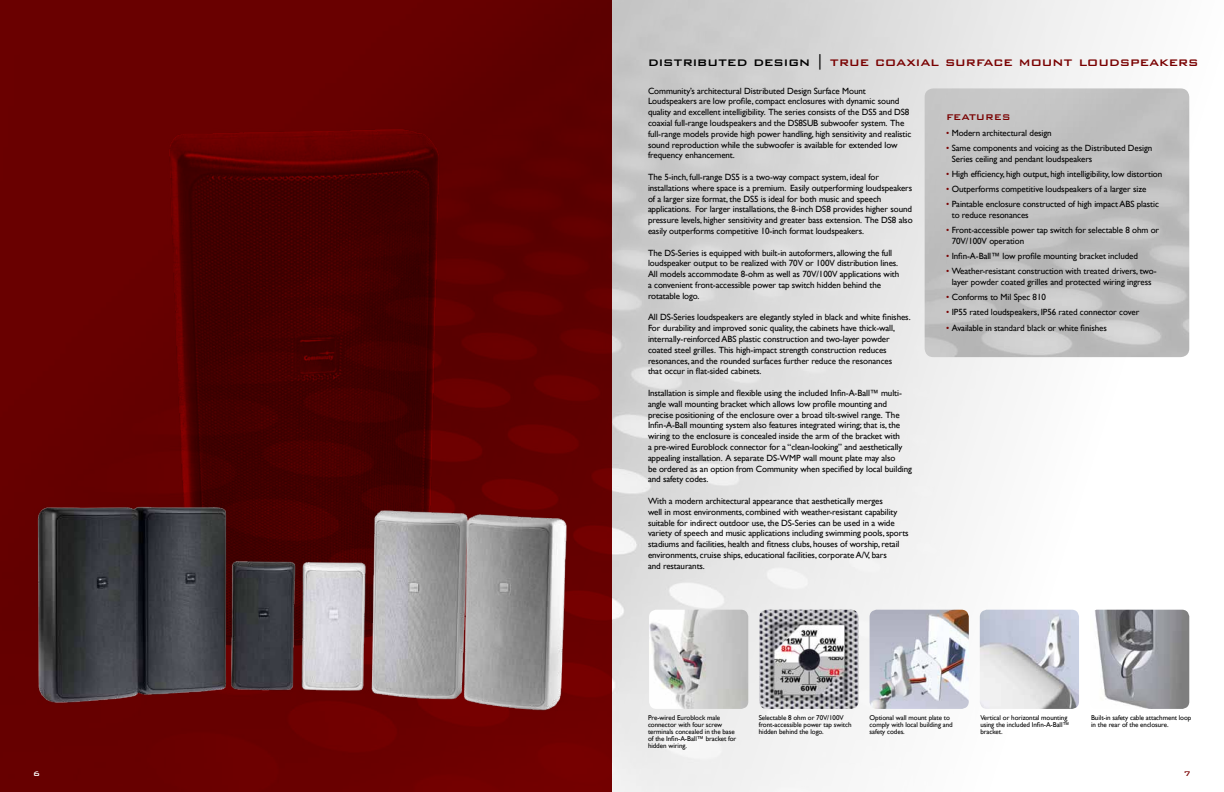
<style>
.page{position:relative;width:1224px;height:792px;background:#fff}
.page>*{position:absolute;margin:0;border:0;box-sizing:border-box;transform-origin:0 0}
.t1{font:500 15.5px "Bank Gothic BT";color:#790000}
.t2{font:500 11px "Bank Gothic BT";color:#790000}
.t3{font:9px/10.8px "Gill Sans";letter-spacing:-.01em;color:#000}
.t4{font:500 9px "Bank Gothic BT";color:#fff}
.t5{font:500 9px "Bank Gothic BT";color:#790000}
.t6{font:7px/7px "Gill Sans";letter-spacing:-.01em;color:#000}
.s1{color:#000}
.s2{color:#790000}
</style>
<div class="page">
<div style="left:0;top:0;width:612px;height:792px;background:linear-gradient(to right,#6a0000,#640000)"></div>
<img style="left:156px;top:117px;width:293px;height:381px">
<img style="left:28px;top:498px;width:547px;height:223px">
<img style="left:649px;top:610px;width:99px;height:99px">
<img style="left:759px;top:610px;width:100px;height:99px">
<img style="left:870px;top:610px;width:99px;height:99px">
<img style="left:980px;top:610px;width:99px;height:99px">
<img style="left:1090px;top:610px;width:99px;height:99px">
<h1 class="t1" style="left:648px;top:53px;width:552px"><span class="s1">distributed design |</span> true coaxial surface mount loudspeakers</h1>
<p class="t3" style="left:648px;top:85px;width:265px">Community’s architectural Distributed Design Surface Mount Loudspeakers are low profile, compact enclosures with dynamic sound quality and excellent intelligibility. The series consists of the DS5 and DS8 coaxial full-range loudspeakers and the DS8SUB subwoofer system. The full-range models provide high power handling, high sensitivity and realistic sound reproduction while the subwoofer is available for extended low frequency enhancement.</p>
<p class="t3" style="left:648px;top:172px;width:266px">The 5-inch, full-range DS5 is a two-way compact system, ideal for installations where space is a premium. Easily outperforming loudspeakers of a larger size format, the DS5 is ideal for both music and speech applications. For larger installations, the 8-inch DS8 provides higher sound pressure levels, higher sensitivity and greater bass extension. The DS8 also easily outperforms competitive 10-inch format loudspeakers.</p>
<p class="t3" style="left:648px;top:247px;width:253px">The DS-Series is equipped with built-in autoformers, allowing the full loudspeaker output to be realized with 70V or 100V distribution lines.<br>All models accommodate 8-ohm as well as 70V/100V applications with a convenient front-accessible power tap switch hidden behind the rotatable logo.</p>
<p class="t3" style="left:648px;top:312px;width:264px">All DS-Series loudspeakers are elegantly styled in black and white finishes.<br>For durability and improved sonic quality, the cabinets have thick-wall, internally-reinforced ABS plastic construction and two-layer powder coated steel grilles. This high-impact strength construction reduces resonances, and the rounded surfaces further reduce the resonances<br>that occur in flat-sided cabinets.</p>
<p class="t3" style="left:648px;top:388px;width:266px">Installation is simple and flexible using the included Infin-A-Ball™ multi&shy;angle wall mounting bracket which allows low profile mounting and precise positioning of the enclosure over a broad tilt-swivel range. The Infin-A-Ball mounting system also features integrated wiring; that is, the wiring to the enclosure is concealed inside the arm of the bracket with<br>a pre-wired Euroblock connector for a “clean-looking” and aesthetically appealing installation. A separate DS-WMP wall mount plate may also<br>be ordered as an option from Community when specified by local building and safety codes.</p>
<p class="t3" style="left:648px;top:496px;width:262px">With a modern architectural appearance that aesthetically merges<br>well in most environments, combined with weather-resistant capability suitable for indirect outdoor use, the DS-Series can be used in a wide variety of speech and music applications including swimming pools, sports stadiums and facilities, health and fitness clubs, houses of worship, retail environments, cruise ships, educational facilities, corporate A/V, bars<br>and restaurants.</p>
<p class="t2" style="left:946px;top:111px;width:39px">FEATURES</p>
<p class="t3" style="left:946px;top:128px;width:107px"><span class="s2">•</span> Modern architectural design</p>
<p class="t3" style="left:952px;top:143px;width:202px;text-indent:-6px"><span class="s2">•</span> Same components and voicing as the Distributed Design<br>Series ceiling and pendant loudspeakers</p>
<p class="t3" style="left:946px;top:169px;width:218px"><span class="s2">•</span> High efficiency, high output, high intelligibility, low distortion</p>
<p class="t3" style="left:946px;top:184px;width:202px"><span class="s2">•</span> Outperforms competitive loudspeakers of a larger size</p>
<p class="t3" style="left:952px;top:199px;width:209px;text-indent:-6px"><span class="s2">•</span> Paintable enclosure constructed of high impact ABS plastic to reduce resonances</p>
<p class="t3" style="left:952px;top:225px;width:209px;text-indent:-6px"><span class="s2">•</span> Front-accessible power tap switch for selectable 8 ohm or<br>70V/100V operation</p>
<p class="t3" style="left:946px;top:251px;width:194px"><span class="s2">•</span> Infin-A-Ball™ low profile mounting bracket included</p>
<p class="t3" style="left:946px;top:266px;width:212px;text-align:center"><span class="s2">•</span> Weather-resistant construction with treated drivers, two&shy;layer powder coated grilles and protected wiring ingress</p>
<p class="t3" style="left:946px;top:292px;width:101px"><span class="s2">•</span> Conforms to Mil Spec 810</p>
<p class="t3" style="left:946px;top:307px;width:195px"><span class="s2">•</span> IP55 rated loudspeakers, IP56 rated connector cover</p>
<p class="t3" style="left:946px;top:322px;width:162px"><span class="s2">•</span> Available in standard black or white finishes</p>
<p class="t6" style="left:648px;top:714px;width:90px">Pre-wired Euroblock male connector with four screw terminals concealed in the base of the Infin-A-Ball™ bracket for hidden wiring.</p>
<p class="t6" style="left:759px;top:714px;width:94px">Selectable 8 ohm or 70V/100V front-accessible power tap switch hidden behind the logo.</p>
<p class="t6" style="left:870px;top:714px;width:85px">Optional wall mount plate to comply with local building and safety codes.</p>
<p class="t6" style="left:980px;top:714px;width:91px">Vertical or horizontal mounting using the included Infin-A-Ball™ bracket.</p>
<p class="t6" style="left:1091px;top:714px;width:102px">Built-in safety cable attachment loop in the rear of the enclosure.</p>
<p class="t4" style="left:33px;top:769px;width:8px">6</p>
<p class="t5" style="left:1184px;top:769px;width:8px">7</p>
</div>
